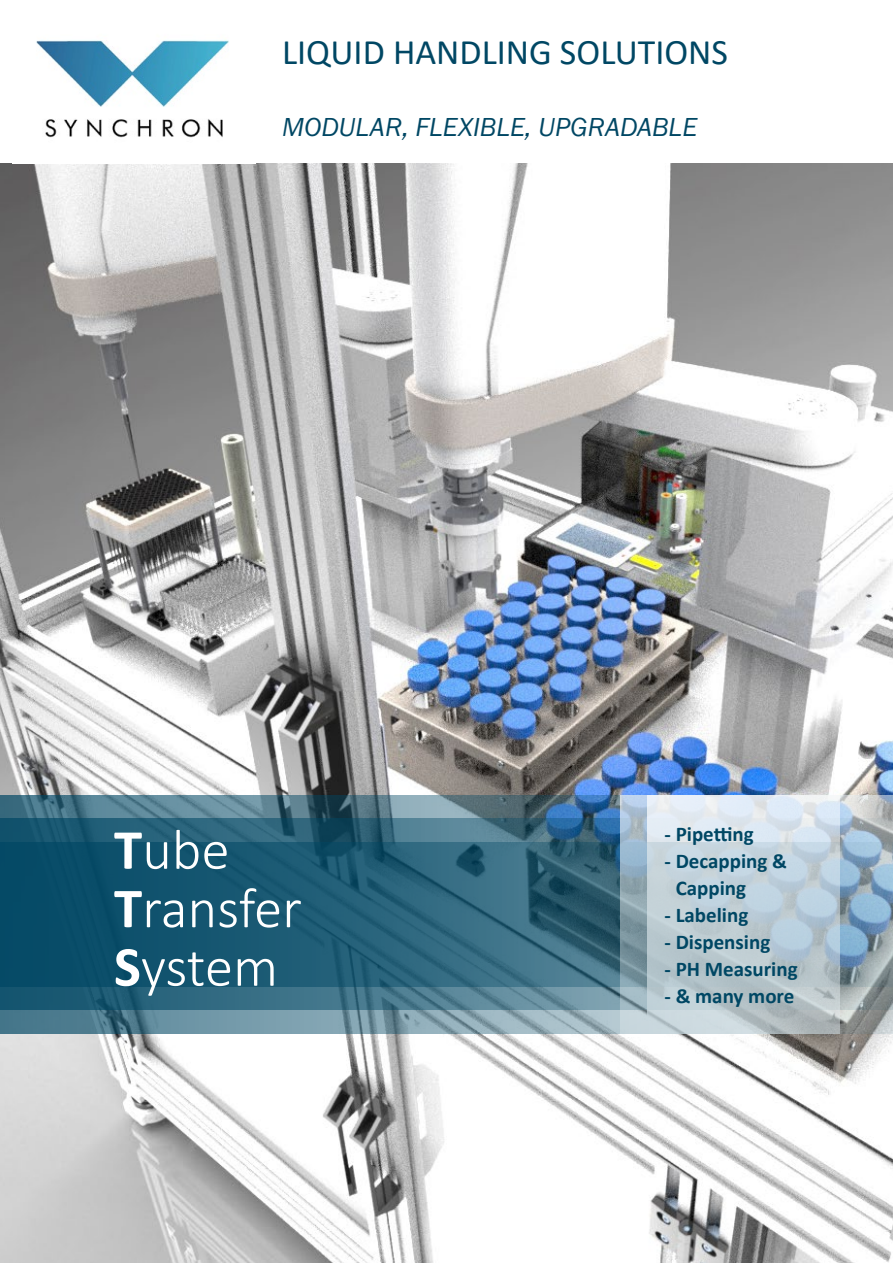
<style>
.page{position:relative;width:893px;height:1263px;background:#fff}
.page>*{position:absolute;margin:0;border:0;box-sizing:border-box;transform-origin:0 0}
.t1{font:300 57px/58.5px "Calibri";letter-spacing:-.005em;color:#fff}
.t2{font:36px "Calibri";color:#004764}
.t3{font:27px "Franklin Gothic URW Boo Ita";color:#004764}
.t4{font:700 21px/27px "Calibri";color:#004764}
.s1{font-weight:700}
</style>
<div class="page">
<img style="left:0;top:164px;width:893px;height:1099px">
<svg style="left:0;top:795px;width:621px;height:24px;background:#53798c"></svg>
<svg style="left:0;top:819px;width:621px;height:23px;background:#2e647c"></svg>
<svg style="left:0;top:842px;width:621px;height:191px;background:#2d657c"></svg>
<svg style="left:621px;top:795px;width:272px;height:238px;background:#b5c6d0"></svg>
<img style="left:36px;top:40px;width:193px;height:98px">
<h2 class="t2" style="left:282px;top:27px;width:447px">LIQUID HANDLING SOLUTIONS</h2>
<p class="t3" style="left:282px;top:110px;width:417px">MODULAR, FLEXIBLE, UPGRADABLE</p>
<h1 class="t1" style="left:114px;top:820px;width:189px"><span class="s1">T</span>ube<br><span class="s1">T</span>ransfer<br><span class="s1">S</span>ystem</h1>
<p class="t4" style="left:664px;top:820px;width:91px">- Pipetting</p>
<p class="t4" style="left:676px;top:847px;width:113px;text-indent:-11px">- Decapping &amp;<br>Capping</p>
<p class="t4" style="left:664px;top:901px;width:85px">- Labeling</p>
<p class="t4" style="left:664px;top:928px;width:107px">- Dispensing</p>
<p class="t4" style="left:664px;top:955px;width:135px">- PH Measuring</p>
<p class="t4" style="left:664px;top:982px;width:131px">- &amp; many more</p>
</div>
